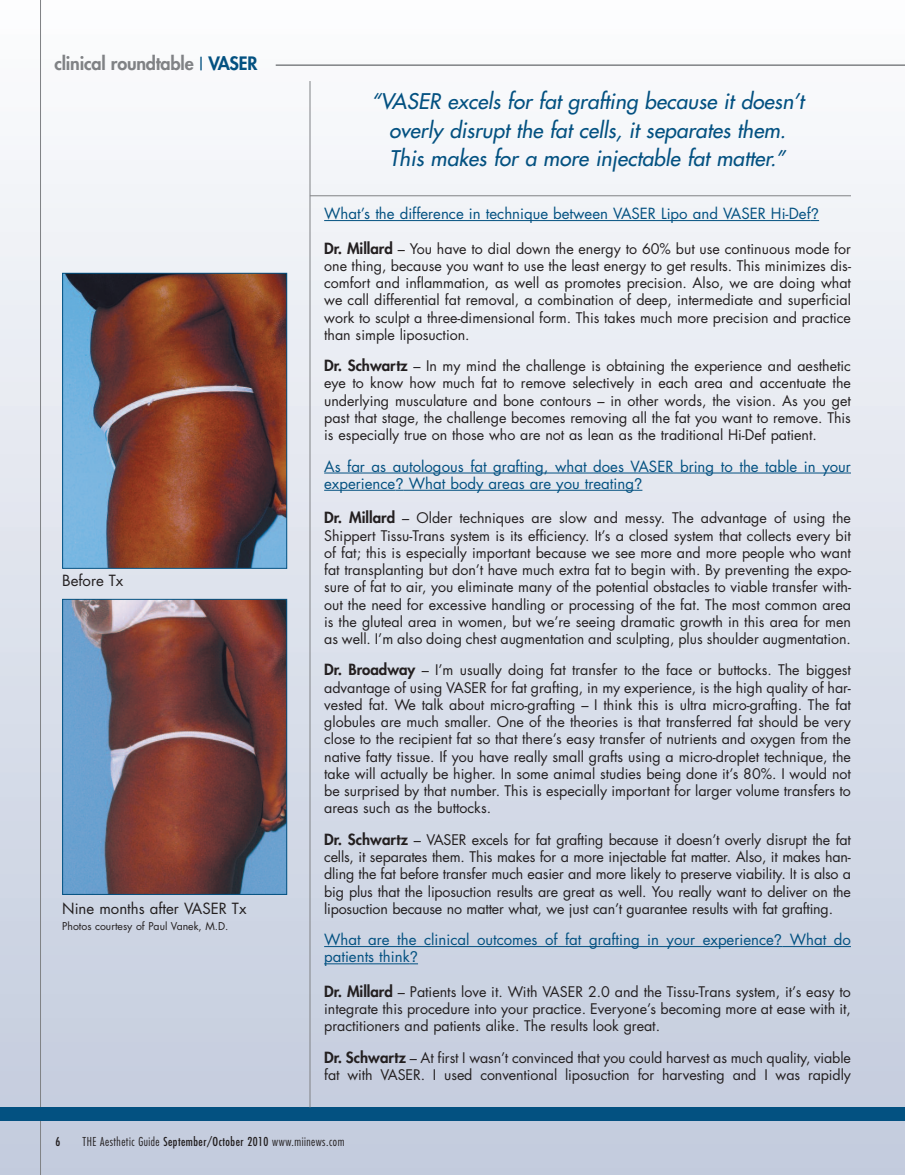
<style>
.page{position:relative;width:905px;height:1175px;background:#fff}
.page>*{position:absolute;margin:0;border:0;box-sizing:border-box;transform-origin:0 0}
.t1{font:italic 21px/28.5px "Futura";letter-spacing:.005em;color:#035181;text-align:center}
.t2{font:800 18px "Futura";letter-spacing:-.01em;color:#808285}
.t3{font:15px/17.2px "Futura";color:#035181}
.t4{font:15px "Futura";color:#231f20}
.t5{font:14.25px/17.2px "Futura";color:#231f20;text-align:justify}
.t6{font:300 condensed 12px "Futura";letter-spacing:.04em;color:#231f20}
.t7{font:condensed 12px "Futura";color:#231f20}
.t8{font:10.5px "Futura";color:#231f20}
.s1{font-family:"Helvetica";font-weight:400;color:#035181}
.s2{color:#035181}
.s3{font-family:"Helvetica Neue"}
.s4{font-weight:800;font-size:15px}
.s5{font-weight:400}
</style>
<div class="page">
<img style="left:0;top:64px;width:904px;height:1110px">
<hr style="left:40px;top:0;width:1px;height:1174px;background:#808285">
<div style="left:0;top:1107px;width:904px;height:13px;background:#035181"></div>
<hr style="left:309px;top:81px;width:1px;height:1026px;background:#808285">
<hr style="left:310px;top:195px;width:540px;height:1px;background:#808285">
<hr style="left:324px;top:220px;width:486px;height:1px;background:#035181">
<hr style="left:324px;top:472px;width:526px;height:1px;background:#035181">
<hr style="left:324px;top:490px;width:71px;height:1px;background:#035181">
<hr style="left:403px;top:490px;width:231px;height:1px;background:#035181">
<hr style="left:324px;top:946px;width:450px;height:1px;background:#035181">
<hr style="left:782px;top:946px;width:68px;height:1px;background:#035181">
<hr style="left:324px;top:963px;width:85px;height:1px;background:#035181">
<hr style="left:276px;top:64px;width:628px;height:2px;background:#808285">
<img style="left:64px;top:275px;width:221px;height:291px">
<div style="left:62px;top:273px;width:225px;height:295px;border:1px solid #035181"></div>
<img style="left:64px;top:601px;width:221px;height:291px">
<div style="left:62px;top:599px;width:225px;height:295px;border:1px solid #035181"></div>
<p class="t2" style="left:54px;top:55px;width:204px">clinical roundtable <span class="s1">|</span> <span class="s2">VASER</span></p>
<p class="t4" style="left:62px;top:573px;width:63px">Before Tx</p>
<p class="t4" style="left:62px;top:901px;width:186px">Nine months after VASER Tx</p>
<p class="t8" style="left:62px;top:921px;width:168px">Photos courtesy of Paul Vanek, M.D.</p>
<h1 class="t1" style="left:371px;top:89px;width:434px">“VASER excels for fat grafting because it doesn’t overly disrupt the fat cells, it separates them.<br>This makes for a more injectable fat matter.”</h1>
<p class="t3" style="left:324px;top:206px;width:496px">What’s the difference in technique between VASER Lipo and VASER Hi-Def<span class="s3">?</span></p>
<p class="t5" style="left:324px;top:241px;width:528px"><span class="s4">Dr. Millard</span> – You have to dial down the energy to 60% but use continuous mode for one thing, because you want to use the least energy to get results. This minimizes dis&shy;comfort and inflammation, as well as promotes precision. Also, we are doing what we call differential fat removal, a combination of deep, intermediate and superficial work to sculpt a three-dimensional form. This takes much more precision and practice than simple liposuction.</p>
<p class="t5" style="left:324px;top:358px;width:528px"><span class="s4">Dr. Schwartz</span> – In my mind the challenge is obtaining the experience and aesthetic eye to know how much fat to remove selectively in each area and accentuate the underlying musculature and bone contours – in other words, the vision. As you get past that stage, the challenge becomes removing all the fat you want to remove. This is especially true on those who are not as lean as the traditional Hi-Def patient.</p>
<p class="t3" style="left:324px;top:458px;width:528px">As far as autologous fat grafting, what does VASER bring to the table in your experience<span class="s3">?</span> What body areas are you treating<span class="s3">?</span></p>
<p class="t5" style="left:324px;top:510px;width:528px"><span class="s4">Dr. Millard</span> – Older techniques are slow and messy. The advantage of using the Shippert Tissu-Trans system is its efficiency. It’s a closed system that collects every bit of fat; this is especially important because we see more and more people who want fat transplanting but don’t have much extra fat to begin with. By preventing the expo&shy;sure of fat to air, you eliminate many of the potential obstacles to viable transfer with&shy;out the need for excessive handling or processing of the fat. The most common area is the gluteal area in women, but we’re seeing dramatic growth in this area for men as well. I’m also doing chest augmentation and sculpting, plus shoulder augmentation.</p>
<p class="t5" style="left:324px;top:662px;width:528px"><span class="s4">Dr. Broadway</span> – I’m usually doing fat transfer to the face or buttocks. The biggest advantage of using VASER for fat grafting, in my experience, is the high quality of har&shy;vested fat. We talk about micro-grafting – I think this is ultra micro-grafting. The fat globules are much smaller. One of the theories is that transferred fat should be very close to the recipient fat so that there’s easy transfer of nutrients and oxygen from the native fatty tissue. If you have really small grafts using a micro-droplet technique, the take will actually be higher. In some animal studies being done it’s 80%. I would not be surprised by that number. This is especially important for larger volume transfers to areas such as the buttocks.</p>
<p class="t5" style="left:324px;top:832px;width:528px"><span class="s4">Dr. Schwartz</span> – VASER excels for fat grafting because it doesn’t overly disrupt the fat cells, it separates them. This makes for a more injectable fat matter. Also, it makes han&shy;dling the fat before transfer much easier and more likely to preserve viability. It is also a big plus that the liposuction results are great as well. You really want to deliver on the liposuction because no matter what, we just can’t guarantee results with fat grafting.</p>
<p class="t3" style="left:324px;top:932px;width:528px">What are the clinical outcomes of fat grafting in your experience<span class="s3">?</span> What do patients think<span class="s3">?</span></p>
<p class="t5" style="left:324px;top:984px;width:528px"><span class="s4">Dr. Millard</span> – Patients love it. With VASER 2.0 and the Tissu-Trans system, it’s easy to integrate this procedure into your practice. Everyone’s becoming more at ease with it, practitioners and patients alike. The results look great.</p>
<p class="t5" style="left:324px;top:1050px;width:528px"><span class="s4">Dr. Schwartz</span> – At first I wasn’t convinced that you could harvest as much quality, viable fat with VASER. I used conventional liposuction for harvesting and I was rapidly</p>
<p class="t7" style="left:56px;top:1135px;width:6px">6</p>
<p class="t6" style="left:82px;top:1136px;width:263px">THE Aesthetic Guide <span class="s5">September/October 2010</span> www.miinews.com</p>
</div>
